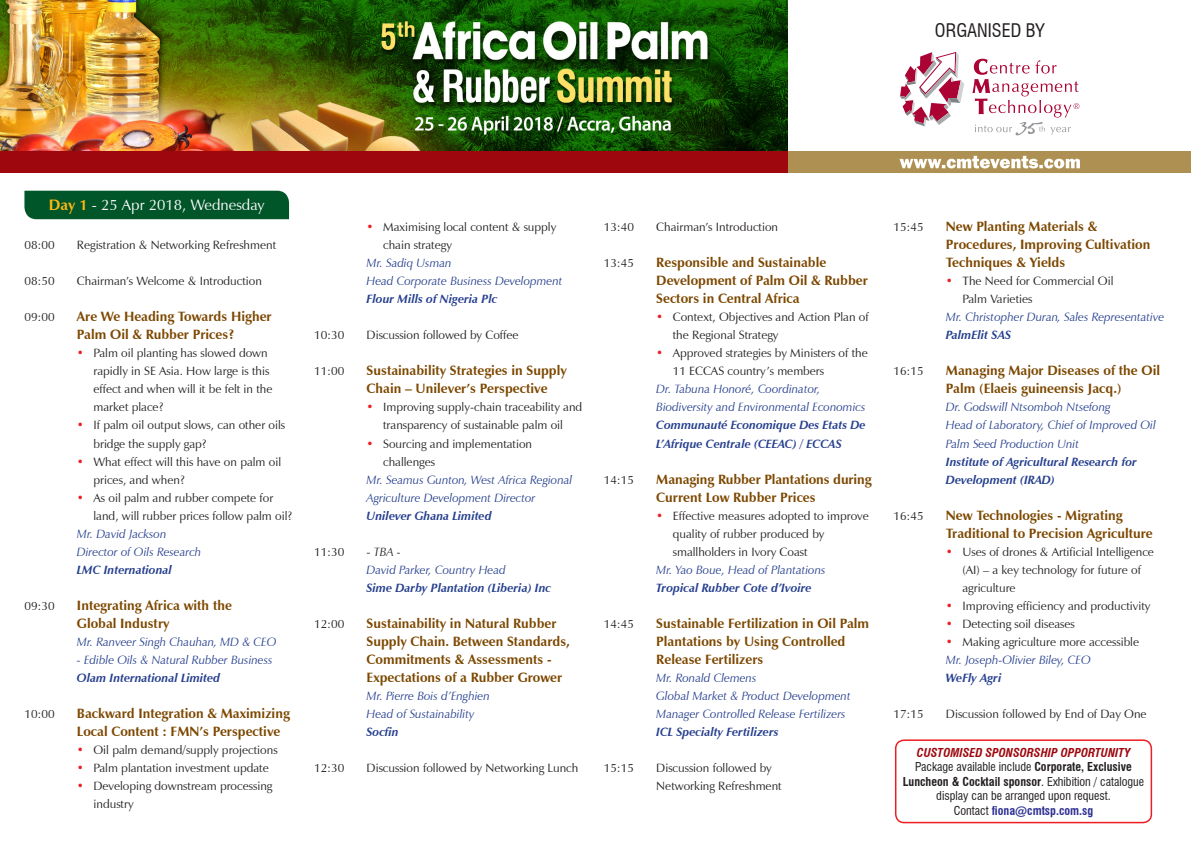
<style>
.page{position:relative;width:1191px;height:851px;background:#fff}
.page>*{position:absolute;margin:0;border:0;box-sizing:border-box;transform-origin:0 0}
.t1{font:condensed 18.3px "Swiss 721 BT";color:#231f20}
.t2{font:15.15px "Zapf Humanist 601 BT";color:#fff}
.t3{font:700 13.5px/18px "Zapf Humanist 601 BT";color:#7d4800}
.t4{font:12px/18px "Zapf Humanist 601 BT";color:#231f20}
.t5{font:italic 12px/18px "Zapf Humanist 601 BT";color:#253f8e}
.t6{font:italic 700 12px/18px "Zapf Humanist 601 BT";color:#253f8e}
.t7{font:condensed 12px/14.4px "Swiss 721 BT";color:#231f20;text-align:center}
.t8{font:italic 700 condensed 12px "Swiss 721 BT";color:#9d070d}
.t9{font:700 condensed 12px "Swiss 721 BT";color:#2e3092}
.t10{font:italic 12px "Zapf Humanist 601 BT";color:#231f20}
.s1{font-weight:700;color:#fcb814}
.s2{color:#ee1d23}
.s3{font-style:normal}
.s4{font-weight:700}
.s5{font-weight:400;color:#231f20}
</style>
<div class="page">
<img style="left:0;top:0;width:788px;height:151px">
<div style="left:0;top:151px;width:946px;height:21px;background:#9d070d"></div>
<div style="left:788px;top:151px;width:403px;height:22px;background:#ae9152"></div>
<svg style="left:899px;top:156px;width:181px;height:12px"></svg>
<svg style="left:900px;top:52px;width:64px;height:74px"></svg>
<svg style="left:972px;top:59px;width:107px;height:76px"></svg>
<div style="left:24px;top:191px;width:265px;height:28px;background:#005529"></div>
<div style="left:895px;top:739px;width:257px;height:84px;border:2px solid #ee1d23;border-radius:9px"></div>
<h1 class="t1" style="left:935px;top:19px;width:111px">ORGANISED BY</h1>
<p class="t2" style="left:49px;top:195px;width:217px"><span class="s1">Day 1</span> - 25 Apr 2018, Wednesday</p>
<p class="t4" style="left:24px;top:236px;width:32px">08:00</p>
<p class="t4" style="left:77px;top:236px;width:201px">Registration &amp; Networking Refreshment</p>
<p class="t4" style="left:24px;top:272px;width:32px">08:50</p>
<p class="t4" style="left:77px;top:272px;width:186px">Chairman’s Welcome &amp; Introduction</p>
<p class="t4" style="left:24px;top:308px;width:32px">09:00</p>
<p class="t3" style="left:77px;top:308px;width:196px">Are We Heading Towards Higher<br>Palm Oil &amp; Rubber Prices?</p>
<p class="t4" style="left:93px;top:344px;width:181px;text-indent:-16px"><span class="s2">•</span> Palm oil planting has slowed down rapidly in SE Asia. How large is this effect and when will it be felt in the market place?</p>
<p class="t4" style="left:93px;top:416px;width:193px;text-indent:-16px"><span class="s2">•</span> If palm oil output slows, can other oils bridge the supply gap?</p>
<p class="t4" style="left:93px;top:452px;width:189px;text-indent:-16px"><span class="s2">•</span> What effect will this have on palm oil prices, and when?</p>
<p class="t4" style="left:93px;top:488px;width:200px;text-indent:-16px"><span class="s2">•</span> As oil palm and rubber compete for land, will rubber prices follow palm oil?</p>
<p class="t5" style="left:77px;top:524px;width:91px">Mr. David Jackson</p>
<p class="t5" style="left:77px;top:542px;width:126px">Director of Oils Research</p>
<p class="t6" style="left:77px;top:560px;width:96px">LMC International</p>
<p class="t4" style="left:24px;top:596px;width:32px">09:30</p>
<p class="t3" style="left:77px;top:596px;width:156px">Integrating Africa with the<br>Global Industry</p>
<p class="t5" style="left:77px;top:632px;width:201px">Mr. Ranveer Singh Chauhan, MD &amp; CEO</p>
<p class="t5" style="left:77px;top:650px;width:197px">- Edible Oils &amp; Natural Rubber Business</p>
<p class="t6" style="left:77px;top:668px;width:145px">Olam International Limited</p>
<p class="t4" style="left:24px;top:704px;width:32px">10:00</p>
<p class="t3" style="left:77px;top:704px;width:214px">Backward Integration &amp; Maximizing<br>Local Content : FMN’s Perspective</p>
<p class="t4" style="left:77px;top:740px;width:202px"><span class="s2">•</span> Oil palm demand/supply projections</p>
<p class="t4" style="left:77px;top:758px;width:193px"><span class="s2">•</span> Palm plantation investment update</p>
<p class="t4" style="left:93px;top:776px;width:180px;text-indent:-16px"><span class="s2">•</span> Developing downstream processing industry</p>
<p class="t4" style="left:383px;top:218px;width:175px;text-indent:-16px"><span class="s2">•</span> Maximising local content &amp; supply chain strategy</p>
<p class="t5" style="left:367px;top:254px;width:86px">Mr. Sadiq Usman</p>
<p class="t5" style="left:367px;top:272px;width:197px">Head Corporate Business Development</p>
<p class="t6" style="left:367px;top:290px;width:132px">Flour Mills of Nigeria Plc</p>
<p class="t4" style="left:314px;top:326px;width:32px">10:30</p>
<p class="t4" style="left:367px;top:326px;width:154px">Discussion followed by Coffee</p>
<p class="t4" style="left:314px;top:362px;width:32px">11:00</p>
<p class="t3" style="left:367px;top:362px;width:202px">Sustainability Strategies in Supply<br>Chain – Unilever’s Perspective</p>
<p class="t4" style="left:367px;top:398px;width:217px;text-align:center"><span class="s2">•</span> Improving supply-chain traceability and transparency of sustainable palm oil</p>
<p class="t4" style="left:383px;top:434px;width:150px;text-indent:-16px"><span class="s2">•</span> Sourcing and implementation challenges</p>
<p class="t5" style="left:367px;top:470px;width:207px">Mr. Seamus Gunton, West Africa Regional<br>Agriculture Development Director</p>
<p class="t6" style="left:367px;top:506px;width:126px">Unilever Ghana Limited</p>
<p class="t4" style="left:314px;top:542px;width:32px">11:30</p>
<p class="t10" style="left:367px;top:544px;width:36px"><span class="s3">-</span> TBA -</p>
<p class="t5" style="left:367px;top:560px;width:141px">David Parker, Country Head</p>
<p class="t6" style="left:367px;top:578px;width:186px">Sime Darby Plantation (Liberia) Inc</p>
<p class="t4" style="left:314px;top:614px;width:32px">12:00</p>
<p class="t3" style="left:367px;top:614px;width:205px">Sustainability in Natural Rubber<br>Supply Chain. Between Standards,<br>Commitments &amp; Assessments -<br>Expectations of a Rubber Grower</p>
<p class="t5" style="left:367px;top:686px;width:125px">Mr. Pierre Bois d’Enghien</p>
<p class="t5" style="left:367px;top:704px;width:109px">Head of Sustainability</p>
<p class="t6" style="left:367px;top:722px;width:34px">Socfin</p>
<p class="t4" style="left:314px;top:758px;width:32px">12:30</p>
<p class="t4" style="left:367px;top:758px;width:213px">Discussion followed by Networking Lunch</p>
<p class="t4" style="left:604px;top:218px;width:32px">13:40</p>
<p class="t4" style="left:656px;top:218px;width:123px">Chairman’s Introduction</p>
<p class="t4" style="left:604px;top:254px;width:32px">13:45</p>
<p class="t3" style="left:656px;top:254px;width:213px">Responsible and Sustainable<br>Development of Palm Oil &amp; Rubber<br>Sectors in Central Africa</p>
<p class="t4" style="left:673px;top:308px;width:197px;text-indent:-16px"><span class="s2">•</span> Context, Objectives and Action Plan of the Regional Strategy</p>
<p class="t4" style="left:673px;top:344px;width:197px;text-indent:-16px"><span class="s2">•</span> Approved strategies by Ministers of the<br>11 ECCAS country’s members</p>
<p class="t5" style="left:656px;top:380px;width:211px">Dr. Tabuna Honoré, Coordinator,<br>Biodiversity and Environmental Economics</p>
<p class="t6" style="left:656px;top:416px;width:211px">Communauté Economique Des Etats De<br>L’Afrique Centrale (CEEAC) / ECCAS</p>
<p class="t4" style="left:604px;top:470px;width:32px">14:15</p>
<p class="t3" style="left:656px;top:470px;width:217px">Managing Rubber Plantations during<br>Current Low Rubber Prices</p>
<p class="t4" style="left:673px;top:506px;width:197px;text-indent:-16px"><span class="s2">•</span> Effective measures adopted to improve quality of rubber produced by smallholders in Ivory Coast</p>
<p class="t5" style="left:656px;top:560px;width:171px">Mr. Yao Boue, Head of Plantations</p>
<p class="t6" style="left:656px;top:578px;width:157px">Tropical Rubber Cote d’Ivoire</p>
<p class="t4" style="left:604px;top:614px;width:32px">14:45</p>
<p class="t3" style="left:656px;top:614px;width:214px">Sustainable Fertilization in Oil Palm<br>Plantations by Using Controlled<br>Release Fertilizers</p>
<p class="t5" style="left:656px;top:668px;width:102px">Mr. Ronald Clemens</p>
<p class="t5" style="left:656px;top:686px;width:196px">Global Market &amp; Product Development<br>Manager Controlled Release Fertilizers</p>
<p class="t6" style="left:656px;top:722px;width:124px">ICL Specialty Fertilizers</p>
<p class="t4" style="left:604px;top:758px;width:32px">15:15</p>
<p class="t4" style="left:656px;top:758px;width:117px">Discussion followed by</p>
<p class="t4" style="left:656px;top:776px;width:127px">Networking Refreshment</p>
<p class="t4" style="left:893px;top:218px;width:32px">15:45</p>
<p class="t3" style="left:946px;top:218px;width:206px">New Planting Materials &amp;<br>Procedures, Improving Cultivation<br>Techniques &amp; Yields</p>
<p class="t4" style="left:946px;top:272px;width:169px"><span class="s2">•</span> The Need for Commercial Oil</p>
<p class="t4" style="left:962px;top:290px;width:71px">Palm Varieties</p>
<p class="t5" style="left:946px;top:308px;width:220px">Mr. Christopher Duran, Sales Representative</p>
<p class="t6" style="left:946px;top:326px;width:67px">PalmElit SAS</p>
<p class="t4" style="left:893px;top:362px;width:32px">16:15</p>
<p class="t3" style="left:946px;top:362px;width:216px">Managing Major Diseases of the Oil<br>Palm (Elaeis guineensis Jacq.)</p>
<p class="t5" style="left:946px;top:398px;width:166px">Dr. Godswill Ntsomboh Ntsefong</p>
<p class="t5" style="left:946px;top:416px;width:211px">Head of Laboratory, Chief of Improved Oil<br>Palm Seed Production Unit</p>
<p class="t6" style="left:946px;top:452px;width:192px">Institute of Agricultural Research for<br>Development (IRAD)</p>
<p class="t4" style="left:893px;top:506px;width:32px">16:45</p>
<p class="t3" style="left:946px;top:506px;width:208px">New Technologies - Migrating<br>Traditional to Precision Agriculture</p>
<p class="t4" style="left:962px;top:542px;width:193px;text-indent:-16px"><span class="s2">•</span> Uses of drones &amp; Artificial Intelligence (AI) – a key technology for future of agriculture</p>
<p class="t4" style="left:946px;top:596px;width:206px"><span class="s2">•</span> Improving efficiency and productivity</p>
<p class="t4" style="left:946px;top:614px;width:130px"><span class="s2">•</span> Detecting soil diseases</p>
<p class="t4" style="left:946px;top:632px;width:195px"><span class="s2">•</span> Making agriculture more accessible</p>
<p class="t5" style="left:946px;top:650px;width:146px">Mr. Joseph-Olivier Biley, CEO</p>
<p class="t6" style="left:946px;top:668px;width:57px">WeFly Agri</p>
<p class="t4" style="left:893px;top:704px;width:32px">17:15</p>
<p class="t4" style="left:946px;top:704px;width:202px">Discussion followed by End of Day One</p>
<p class="t8" style="left:916px;top:745px;width:215px">CUSTOMISED SPONSORSHIP OPPORTUNITY</p>
<p class="t7" style="left:903px;top:759px;width:243px">Package available include <span class="s4">Corporate, Exclusive<br>Luncheon &amp; Cocktail sponsor</span>. Exhibition / catalogue display can be arranged upon request.</p>
<p class="t9" style="left:953px;top:802px;width:141px"><span class="s5">Contact</span> fiona@cmtsp.com.sg</p>
</div>
